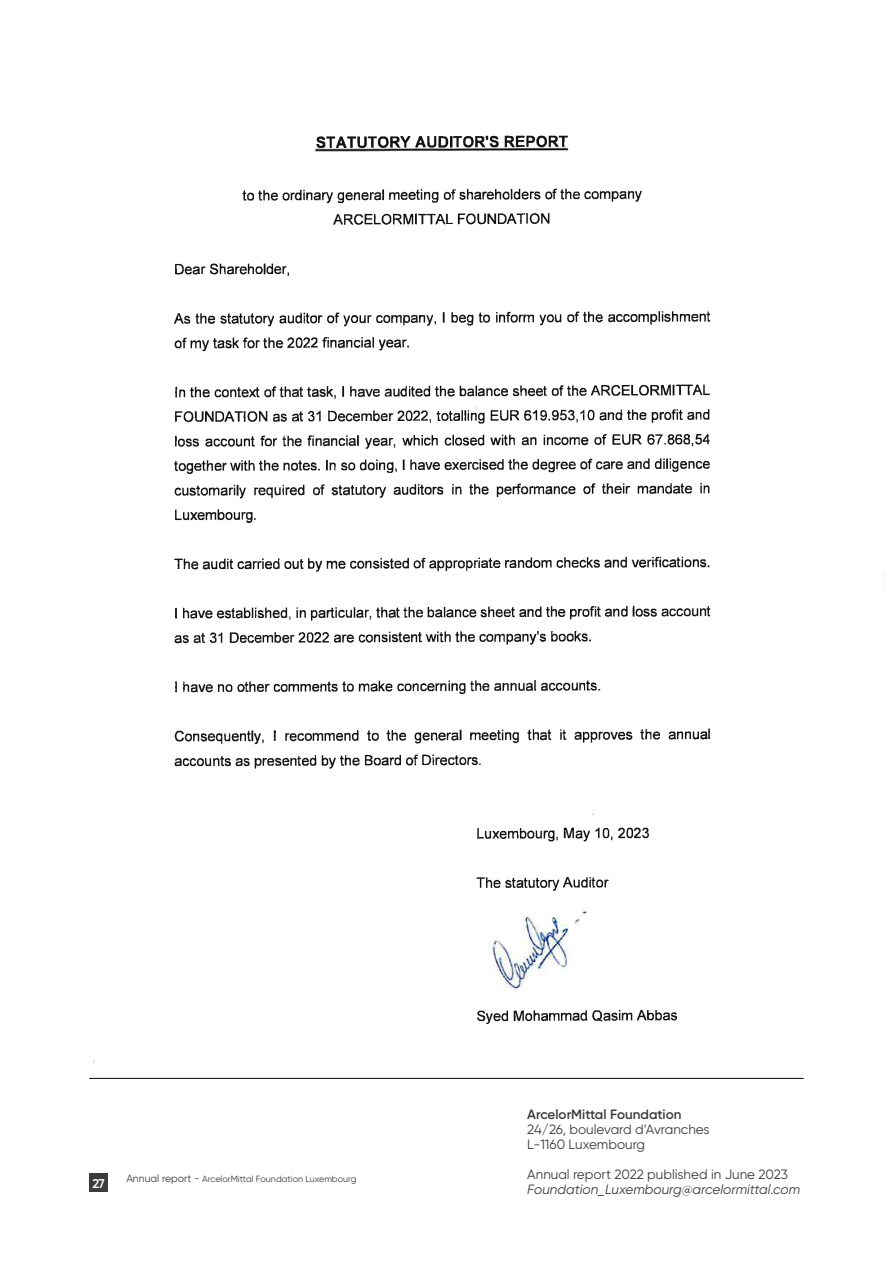
<style>
.page{position:relative;width:893px;height:1263px;background:#fff}
.page>*{position:absolute;margin:0;border:0;box-sizing:border-box;transform-origin:0 0}
.t1{font:13.5px/15px "Gilroy";color:#3c3c3b}
.t2{font:italic 13.5px "Gilroy";color:#3c3c3b}
.t3{font:600 13.5px "Gilroy";color:#3c3c3b}
.t4{font:600 12.75px "Gilroy";color:#fff}
.t5{font:9px "Gilroy";color:#3c3c3b}
.s1{font-size:10.5px}
</style>
<div class="page">
<img style="left:174px;top:135px;width:537px;height:889px">
<div style="left:89px;top:1174px;width:19px;height:18px;background:#3c3c3b"></div>
<hr style="left:89px;top:1078px;width:715px;height:1px;background:#000">
<p class="t4" style="left:92px;top:1176px;width:14px">27</p>
<p class="t5" style="left:126px;top:1173px;width:232px"><span class="s1">Annual report -</span> ArcelorMittal Foundation Luxembourg</p>
<p class="t3" style="left:527px;top:1105px;width:156px">ArcelorMittal Foundation</p>
<p class="t1" style="left:527px;top:1121px;width:184px">24/26, boulevard d’Avranches<br>L-1160 Luxembourg</p>
<p class="t1" style="left:527px;top:1166px;width:262px">Annual report 2022 published in June 2023</p>
<p class="t2" style="left:527px;top:1180px;width:274px">Foundation_Luxembourg@arcelormittal.com</p>
</div>
